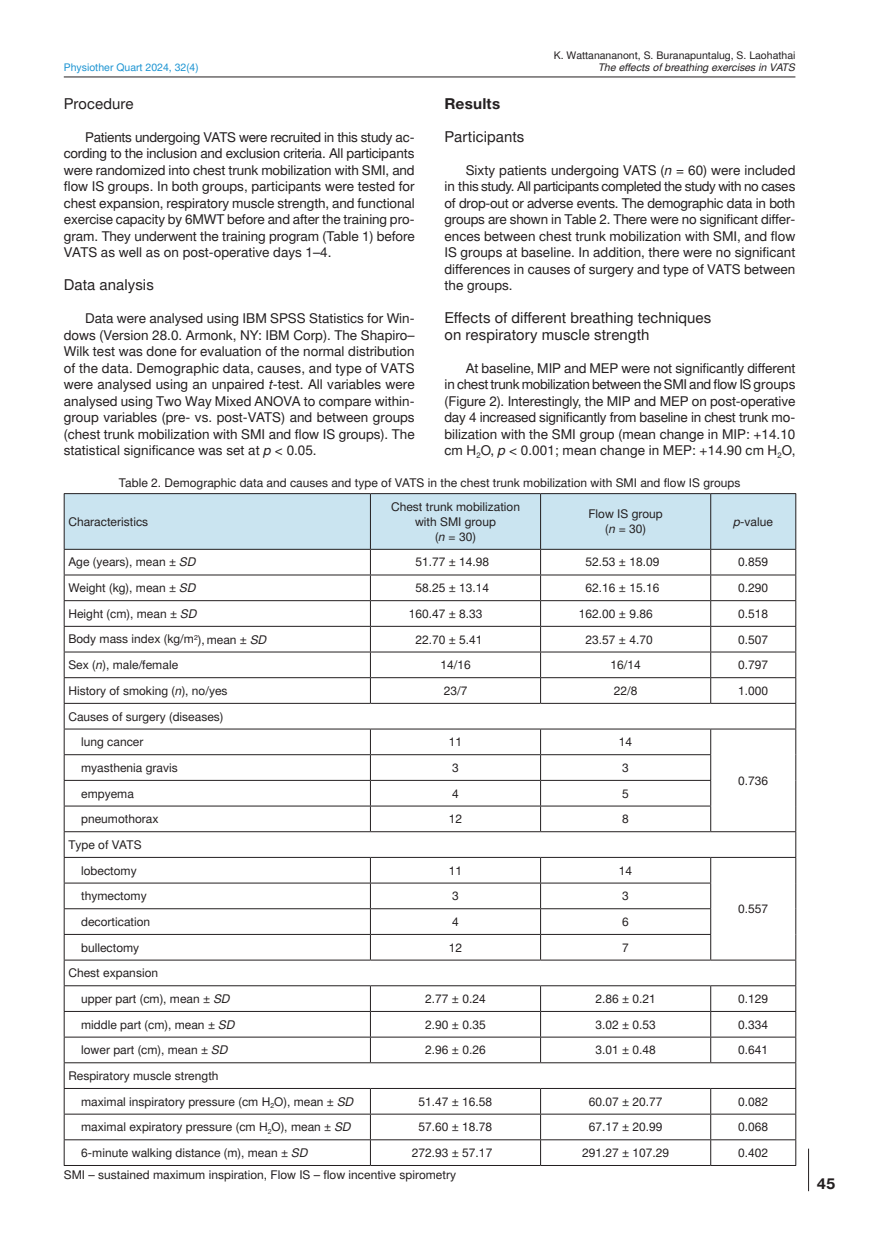
<style>
.page{position:relative;width:872px;height:1255px;background:#fff}
.page>*{position:absolute;margin:0;border:0;box-sizing:border-box;transform-origin:0 0}
.t1{font:15px/16.5px "Switzer EFN";letter-spacing:.005em;color:#231f20}
.t2{font:700 15px "Switzer EFN";letter-spacing:.01em;color:#231f20}
.t3{font:13.5px/16.5px "Switzer EFN";color:#231f20;text-align:justify}
.t4{font:12px/25.7px "Switzer EFN";color:#231f20}
.t5{font:10.5px "Switzer EFN";color:#231f20}
.t6{font:italic 10.5px "Switzer EFN";color:#231f20}
.t7{font:10.5px "Switzer EFN";color:#1c94d2}
.s1{font-style:italic}
</style>
<div class="page">
<hr style="left:808px;top:1148px;width:1px;height:43px;background:#231f20">
<hr style="left:64px;top:77px;width:731px;height:1px;background:#231f20">
<hr style="left:64px;top:1164px;width:306px;height:1px;background:#231f20">
<svg style="left:64px;top:493px;width:732px;height:671px"></svg>
<hr style="left:370px;top:1164px;width:170px;height:1px;background:#231f20">
<hr style="left:540px;top:1164px;width:170px;height:1px;background:#231f20">
<hr style="left:710px;top:1164px;width:86px;height:1px;background:#231f20">
<p class="t5" style="left:554px;top:49px;width:243px">K. Wattanananont, S. Buranapuntalug, S. Laohathai</p>
<p class="t6" style="left:598px;top:61px;width:198px">The effects of breathing exercises in VATS</p>
<p class="t7" style="left:64px;top:61px;width:136px">Physiother Quart 2024, 32(4)</p>
<p class="t1" style="left:64px;top:95px;width:72px">Procedure</p>
<p class="t3" style="left:64px;top:129px;width:352px;text-indent:21px">Patients undergoing VATS were recruited in this study ac&shy;cording to the inclusion and exclusion criteria. All participants were randomized into chest trunk mobilization with SMI , and flow I S groups. I n both groups, participants were tested for chest expansion, respiratory muscle strength, and functional exercise capacity by 6MWT before and after the training pro&shy;gram. They underwent the training program (Table 1) before VATS as well as on post-operative days 1–4.</p>
<p class="t1" style="left:64px;top:277px;width:91px">Data analysis</p>
<p class="t3" style="left:64px;top:310px;width:352px;text-indent:21px">Data were analysed using I BM SPSS Statistics for Win&shy;dows (Version 28.0. Armonk, NY: I BM Corp). The Shapiro– Wilk test was done for evaluation of the normal distribution of the data. Demographic data, causes, and type of VATS were analysed using an unpaired <span class="s1">t</span>-test. All variables were analysed using Two Way Mixed ANOVA to compare within&shy;group variables (pre- vs. post-VATS) and between groups (chest trunk mobilization with SMI and flow IS groups). The statistical significance was set at <span class="s1">p</span> &lt; 0.05.</p>
<p class="t2" style="left:444px;top:94px;width:57px">Results</p>
<p class="t1" style="left:444px;top:128px;width:81px">Participants</p>
<p class="t3" style="left:444px;top:162px;width:352px;text-indent:21px">Sixty patients undergoing VATS (<span class="s1">n</span> = 60) were included in this study. All participants completed the study with no cases of drop-out or adverse events. The demographic data in both groups are shown in Table 2. There were no significant differ&shy;ences between chest trunk mobilization with SMI , and flow IS groups at baseline. I n addition, there were no significant differences in causes of surgery and type of VATS between the groups.</p>
<p class="t1" style="left:444px;top:310px;width:268px">Effects of different breathing techniques on respiratory muscle strength</p>
<p class="t3" style="left:444px;top:360px;width:352px;text-indent:21px">At baseline, MI P and MEP were not significantly different in chest trunk mobilization between the SMI and flow IS groups (Figure 2). I nterestingly, the MI P and MEP on post-operative day 4 increased significantly from baseline in chest trunk mo&shy;bilization with the SMI group (mean change in MI P: +14.10 cm H<sub>2</sub>O, <span class="s1">p</span> &lt; 0.001; mean change in MEP: +14.90 cm H<sub>2</sub>O,</p>
<p class="t4" style="left:119px;top:470px;width:623px">Table 2. Demographic data and causes and type of VATS in the chest trunk mobilization with SMI and flow I S groups</p>
<p class="t4" style="left:68px;top:509px;width:81px">Characteristics</p>
<p class="t4" style="left:391px;top:499px;width:130px;line-height:15px;text-align:center">Chest trunk mobilization with SMI group<br>(<span class="s1">n</span> = 30)</p>
<p class="t4" style="left:588px;top:507px;width:76px;line-height:15px;text-align:center">Flow IS group (<span class="s1">n</span> = 30)</p>
<p class="t4" style="left:733px;top:509px;width:41px"><span class="s1">p</span>-value</p>
<p class="t4" style="left:68px;top:549px;width:129px">Age (years), mean ± <span class="s1">SD</span></p>
<p class="t4" style="left:415px;top:549px;width:75px">51.77 ± 14.98</p>
<p class="t4" style="left:585px;top:549px;width:75px">52.53 ± 18.09</p>
<p class="t4" style="left:738px;top:549px;width:32px">0.859</p>
<p class="t4" style="left:68px;top:575px;width:129px">Weight (kg), mean ± <span class="s1">SD</span></p>
<p class="t4" style="left:415px;top:575px;width:75px">58.25 ± 13.14</p>
<p class="t4" style="left:585px;top:575px;width:75px">62.16 ± 15.16</p>
<p class="t4" style="left:738px;top:575px;width:32px">0.290</p>
<p class="t4" style="left:68px;top:601px;width:130px">Height (cm), mean ± <span class="s1">SD</span></p>
<p class="t4" style="left:409px;top:601px;width:75px">160.47 ± 8.33</p>
<p class="t4" style="left:579px;top:601px;width:75px">162.00 ± 9.86</p>
<p class="t4" style="left:738px;top:601px;width:32px">0.518</p>
<p class="t4" style="left:68px;top:626px;width:200px">Body mass index (kg/m<sup>2</sup>), mean ± <span class="s1">SD</span></p>
<p class="t4" style="left:415px;top:626px;width:69px">22.70 ± 5.41</p>
<p class="t4" style="left:585px;top:626px;width:69px">23.57 ± 4.70</p>
<p class="t4" style="left:738px;top:626px;width:32px">0.507</p>
<p class="t4" style="left:68px;top:652px;width:111px">Sex (<span class="s1">n</span>), male/female</p>
<p class="t4" style="left:440px;top:652px;width:32px">14/16</p>
<p class="t4" style="left:610px;top:652px;width:32px">16/14</p>
<p class="t4" style="left:738px;top:652px;width:32px">0.797</p>
<p class="t4" style="left:68px;top:678px;width:161px">History of smoking (<span class="s1">n</span>), no/yes</p>
<p class="t4" style="left:443px;top:678px;width:25px">23/7</p>
<p class="t4" style="left:614px;top:678px;width:25px">22/8</p>
<p class="t4" style="left:738px;top:678px;width:32px">1.000</p>
<p class="t4" style="left:81px;top:703px;width:144px;text-indent:-13px">Causes of surgery (diseases) lung cancer</p>
<p class="t4" style="left:449px;top:729px;width:15px">11</p>
<p class="t4" style="left:619px;top:729px;width:15px">14</p>
<p class="t4" style="left:81px;top:755px;width:98px">myasthenia gravis</p>
<p class="t4" style="left:452px;top:755px;width:8px">3</p>
<p class="t4" style="left:622px;top:755px;width:8px">3</p>
<p class="t4" style="left:81px;top:780px;width:54px">empyema</p>
<p class="t4" style="left:452px;top:780px;width:8px">4</p>
<p class="t4" style="left:622px;top:780px;width:8px">5</p>
<p class="t4" style="left:81px;top:806px;width:79px">pneumothorax</p>
<p class="t4" style="left:449px;top:806px;width:15px">12</p>
<p class="t4" style="left:622px;top:806px;width:8px">8</p>
<p class="t4" style="left:81px;top:832px;width:62px;text-indent:-13px">Type of VATS lobectomy</p>
<p class="t4" style="left:449px;top:857px;width:15px">11</p>
<p class="t4" style="left:619px;top:857px;width:15px">14</p>
<p class="t4" style="left:738px;top:767px;width:32px">0.736</p>
<p class="t4" style="left:81px;top:883px;width:67px">thymectomy</p>
<p class="t4" style="left:452px;top:883px;width:8px">3</p>
<p class="t4" style="left:622px;top:883px;width:8px">3</p>
<p class="t4" style="left:81px;top:909px;width:71px">decortication</p>
<p class="t4" style="left:452px;top:909px;width:8px">4</p>
<p class="t4" style="left:622px;top:909px;width:8px">6</p>
<p class="t4" style="left:81px;top:934px;width:60px">bullectomy</p>
<p class="t4" style="left:449px;top:934px;width:15px">12</p>
<p class="t4" style="left:622px;top:934px;width:8px">7</p>
<p class="t4" style="left:81px;top:960px;width:150px;text-indent:-13px">Chest expansion<br>upper part (cm), mean ± <span class="s1">SD</span></p>
<p class="t4" style="left:738px;top:896px;width:32px">0.557</p>
<p class="t4" style="left:425px;top:986px;width:62px">2.77 ± 0.24</p>
<p class="t4" style="left:595px;top:986px;width:62px">2.86 ± 0.21</p>
<p class="t4" style="left:738px;top:986px;width:32px">0.129</p>
<p class="t4" style="left:81px;top:1011px;width:155px">middle part (cm), mean ± <span class="s1">SD</span></p>
<p class="t4" style="left:425px;top:1011px;width:62px">2.90 ± 0.35</p>
<p class="t4" style="left:595px;top:1011px;width:62px">3.02 ± 0.53</p>
<p class="t4" style="left:738px;top:1011px;width:32px">0.334</p>
<p class="t4" style="left:81px;top:1037px;width:148px">lower part (cm), mean ± <span class="s1">SD</span></p>
<p class="t4" style="left:425px;top:1037px;width:62px">2.96 ± 0.26</p>
<p class="t4" style="left:595px;top:1037px;width:62px">3.01 ± 0.48</p>
<p class="t4" style="left:738px;top:1037px;width:32px">0.641</p>
<p class="t4" style="left:81px;top:1063px;width:274px;text-indent:-13px">Respiratory muscle strength<br>maximal inspiratory pressure (cm H<sub>2</sub>O), mean ± <span class="s1">SD</span></p>
<p class="t4" style="left:418px;top:1088px;width:75px">51.47 ± 16.58</p>
<p class="t4" style="left:589px;top:1088px;width:75px">60.07 ± 20.77</p>
<p class="t4" style="left:738px;top:1088px;width:32px">0.082</p>
<p class="t4" style="left:81px;top:1114px;width:271px">maximal expiratory pressure (cm H<sub>2</sub>O), mean ± <span class="s1">SD</span></p>
<p class="t4" style="left:418px;top:1114px;width:75px">57.60 ± 18.78</p>
<p class="t4" style="left:589px;top:1114px;width:75px">67.17 ± 20.99</p>
<p class="t4" style="left:738px;top:1114px;width:32px">0.068</p>
<p class="t4" style="left:81px;top:1140px;width:228px">6-minute walking distance (m), mean ± <span class="s1">SD</span></p>
<p class="t4" style="left:412px;top:1140px;width:82px">272.93 ± 57.17</p>
<p class="t4" style="left:582px;top:1140px;width:89px">291.27 ± 107.29</p>
<p class="t4" style="left:738px;top:1140px;width:32px">0.402</p>
<p class="t4" style="left:64px;top:1162px;width:394px">SMI – sustained maximum inspiration, Flow IS – flow incentive spirometry</p>
<p class="t2" style="left:817px;top:1173px;width:20px">45</p>
</div>
